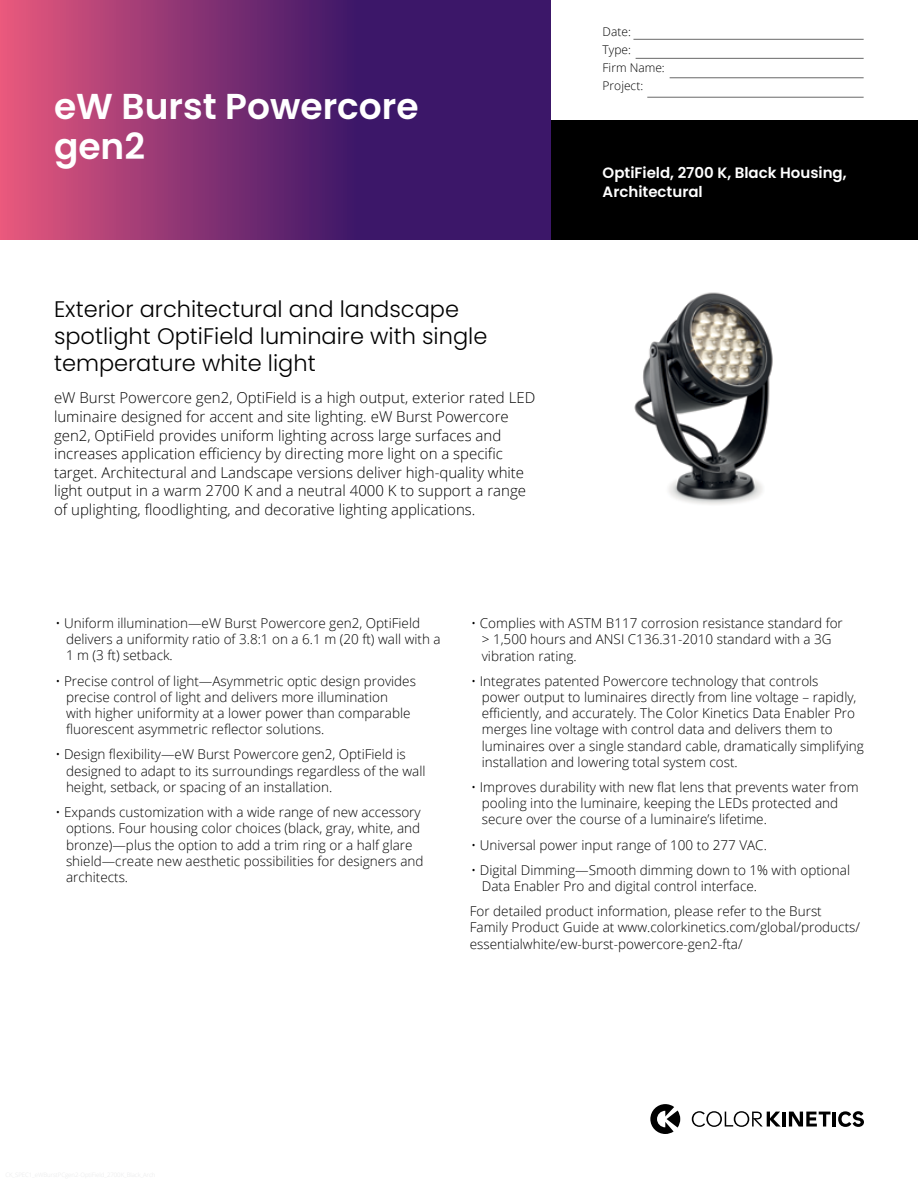
<style>
.page{position:relative;width:918px;height:1188px;background:#fff}
.page>*{position:absolute;margin:0;border:0;box-sizing:border-box;transform-origin:0 0}
.t1{font:600 36px/40.5px "Poppins";color:#fff}
.t2{font:300 22.5px/27px "Poppins";color:#000}
.t3{font:300 15px/18.6px "Open Sans";color:#000}
.t4{font:600 15px/18.6px "Poppins";color:#fff}
.t5{font:300 13.5px/16.2px "Open Sans";color:#000}
.t6{font:300 12px/18px "Open Sans";color:#000}
</style>
<div class="page">
<div style="left:551px;top:120px;width:367px;height:120px;background:#000"></div>
<svg style="left:0;top:0;width:551px;height:240px;background:#732b6f"></svg>
<hr style="left:782px;top:1112px;width:4px;height:15px;background:#000">
<svg style="left:789px;top:1112px;width:42px;height:15px"></svg>
<hr style="left:833px;top:1112px;width:3px;height:15px;background:#000">
<svg style="left:692px;top:1111px;width:89px;height:16px"></svg>
<svg style="left:838px;top:1111px;width:26px;height:16px"></svg>
<svg style="left:650px;top:1104px;width:30px;height:30px"></svg>
<img style="left:634px;top:292px;width:139px;height:213px">
<hr style="left:633px;top:39px;width:231px;height:1px;background:#000">
<hr style="left:636px;top:58px;width:228px;height:1px;background:#000">
<hr style="left:670px;top:77px;width:194px;height:1px;background:#000">
<hr style="left:647px;top:97px;width:217px;height:1px;background:#000">
<h1 class="t1" style="left:54px;top:86px;width:366px">eW Burst Powercore gen2</h1>
<h2 class="t2" style="left:54px;top:296px;width:435px">Exterior architectural and landscape spotlight OptiField luminaire with single temperature white light</h2>
<p class="t3" style="left:54px;top:388px;width:483px">eW Burst Powercore gen2, OptiField is a high output, exterior rated LED luminaire designed for accent and site lighting. eW Burst Powercore gen2, OptiField provides uniform lighting across large surfaces and increases application efficiency by directing more light on a specific target. Architectural and Landscape versions deliver high-quality white light output in a warm 2700 K and a neutral 4000 K to support a range of uplighting, floodlighting, and decorative lighting applications.</p>
<p class="t6" style="left:603px;top:23px;width:64px">Date:<br>Type:<br>Firm Name:<br>Project:</p>
<p class="t4" style="left:603px;top:164px;width:246px">OptiField, 2700 K, Black Housing,<br>Architectural</p>
<p class="t5" style="left:66px;top:615px;width:376px;text-indent:-11px">• Uniform illumination—eW Burst Powercore gen2, OptiField delivers a uniformity ratio of 3.8:1 on a 6.1 m (20 ft) wall with a<br>1 m (3 ft) setback.</p>
<p class="t5" style="left:66px;top:672px;width:352px;text-indent:-11px">• Precise control of light—Asymmetric optic design provides precise control of light and delivers more illumination with higher uniformity at a lower power than comparable fluorescent asymmetric reflector solutions.</p>
<p class="t5" style="left:66px;top:746px;width:361px;text-indent:-11px">• Design flexibility—eW Burst Powercore gen2, OptiField is designed to adapt to its surroundings regardless of the wall height, setback, or spacing of an installation.</p>
<p class="t5" style="left:66px;top:804px;width:359px;text-indent:-11px">• Expands customization with a wide range of new accessory options. Four housing color choices (black, gray, white, and bronze)—plus the option to add a trim ring or a half glare shield—create new aesthetic possibilities for designers and architects.</p>
<p class="t5" style="left:482px;top:615px;width:363px;text-indent:-11px">• Complies with ASTM B117 corrosion resistance standard for &gt; 1,500 hours and ANSI C136.31-2010 standard with a 3G vibration rating.</p>
<p class="t5" style="left:482px;top:672px;width:384px;text-indent:-11px">• Integrates patented Powercore technology that controls<br>power output to luminaires directly from line voltage – rapidly, efficiently, and accurately. The Color Kinetics Data Enabler Pro merges line voltage with control data and delivers them to luminaires over a single standard cable, dramatically simplifying installation and lowering total system cost.</p>
<p class="t5" style="left:482px;top:779px;width:378px;text-indent:-11px">• Improves durability with new flat lens that prevents water from pooling into the luminaire, keeping the LEDs protected and secure over the course of a luminaire’s lifetime.</p>
<p class="t5" style="left:471px;top:836px;width:297px">• Universal power input range of 100 to 277 VAC.</p>
<p class="t5" style="left:482px;top:861px;width:370px;text-indent:-11px">• Digital Dimming—Smooth dimming down to 1% with optional<br>Data Enabler Pro and digital control interface.</p>
<p class="t5" style="left:470px;top:903px;width:392px">For detailed product information, please refer to the Burst<br>Family Product Guide at www.colorkinetics.com/global/products/ essentialwhite/ew-burst-powercore-gen2-fta/</p>
</div>
